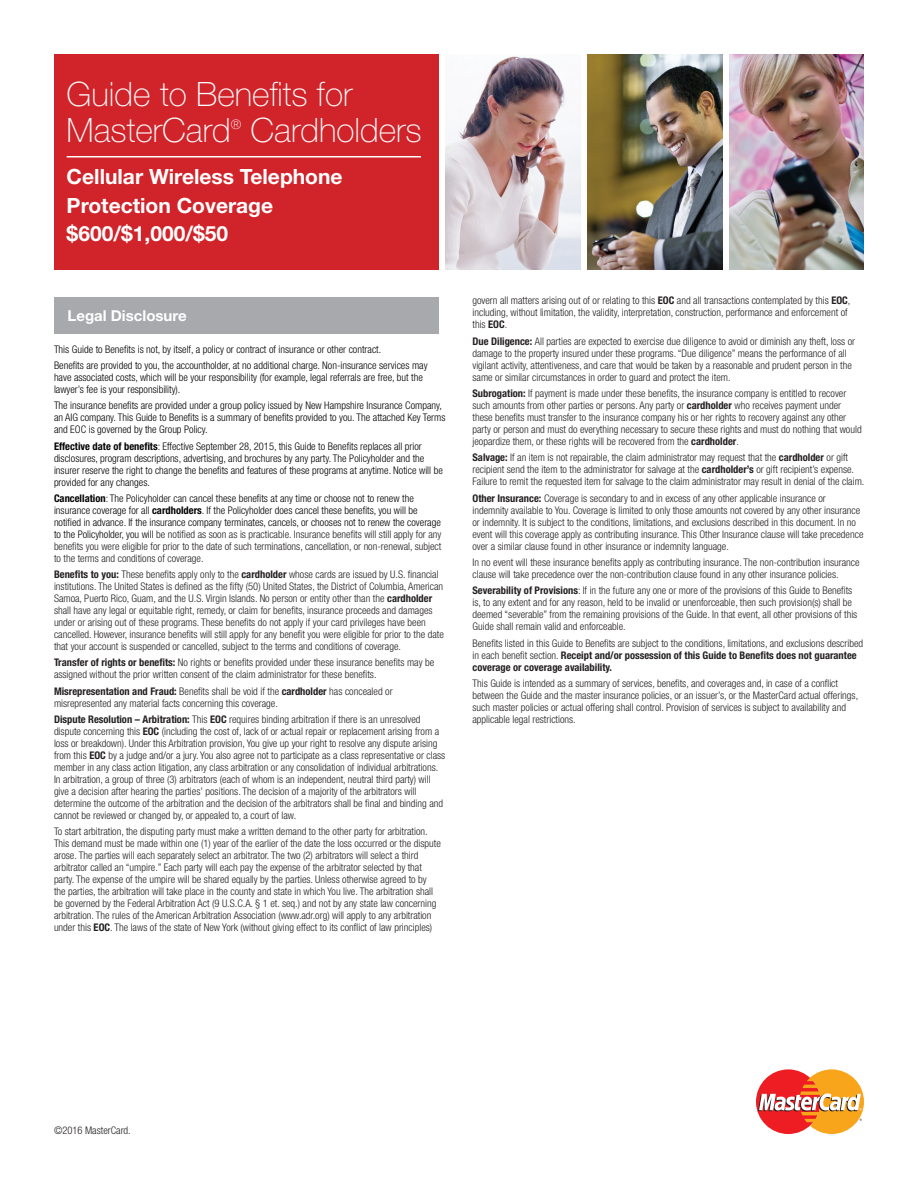
<style>
.page{position:relative;width:918px;height:1188px;background:#fff}
.page>*{position:absolute;margin:0;border:0;box-sizing:border-box;transform-origin:0 0}
.t1{font:100 33.6px/36px "Helvetica Neue LT Std";color:#fff}
.t2{font:700 21px/28.5px "Helvetica Neue";color:#fff}
.t3{font:700 15px "Helvetica Neue LT Std";color:#fff}
.t4{font:100 13.05px "Helvetica Neue LT Std";color:#fff}
.Body_Copy-7_8{font:300 condensed 10.5px/12px "Helvetica Neue LT Std";color:#231f20}
.Body_Copy-7_8-2{font:300 condensed 10.5px/12px "Helvetica Neue LT Std";color:#000}
.Body_Copy{font:300 condensed 10.5px "Helvetica Neue LT Std";color:#231f20}
.s1{font-weight:700}
.s2{color:#231f20}
</style>
<div class="page">
<div style="left:54px;top:54px;width:384px;height:216px;background:#d1232a"></div>
<img style="left:446px;top:56px;width:134px;height:214px">
<img style="left:588px;top:54px;width:135px;height:216px">
<img style="left:729px;top:54px;width:135px;height:216px">
<svg style="left:758px;top:1069px;width:106px;height:65px"></svg>
<div style="left:54px;top:297px;width:384px;height:37px;background:#a8a9ad"></div>
<hr style="left:67px;top:156px;width:354px;height:1px;background:#fff">
<p class="t1" style="left:67px;top:77px;width:287px">Guide to Benefits for<br>MasterCard</p>
<p class="t4" style="left:231px;top:117px;width:12px">®</p>
<p class="t1" style="left:251px;top:113px;width:173px">Cardholders</p>
<p class="t2" style="left:67px;top:162px;width:277px">Cellular Wireless Telephone<br>Protection Coverage $600/$1,000/$50</p>
<p class="t3" style="left:68px;top:306px;width:121px">Legal Disclosure</p>
<p class="Body_Copy-7_8-2" style="left:54px;top:343px;width:329px">This Guide to Benefits is not, by itself, a policy or contract of insurance or other contract.</p>
<p class="Body_Copy-7_8-2" style="left:54px;top:359px;width:375px">Benefits are provided to you, the accountholder, at no additional charge. Non-insurance services may have associated costs, which will be your responsibility (for example, legal referrals are free, but the lawyer’s fee is your responsibility).</p>
<p class="Body_Copy-7_8-2" style="left:54px;top:399px;width:393px">The insurance benefits are provided under a group policy issued by New Hampshire Insurance Company, an AIG company. This Guide to Benefits is a summary of benefits provided to you. The attached Key Terms and EOC is governed by the Group Policy.</p>
<p class="Body_Copy-7_8-2" style="left:54px;top:440px;width:390px"><span class="s1">Effective date of benefits</span>: Effective September 28, 2015, this Guide to Benefits replaces all prior disclosures, program descriptions, advertising, and brochures by any party. The Policyholder and the insurer reserve the right to change the benefits and features of these programs at anytime. Notice will be provided for any changes.</p>
<p class="Body_Copy-7_8-2" style="left:54px;top:492px;width:389px"><span class="s1">Cancellation</span>: The Policyholder can cancel these benefits at any time or choose not to renew the insurance coverage for all <span class="s1">cardholders</span>. If the Policyholder does cancel these benefits, you will be notified in advance. If the insurance company terminates, cancels, or chooses not to renew the coverage to the Policyholder, you will <span class="s2">be notified as soon as is practicable. Insurance benefits will still apply for any benefits you were eligible for prior to the date of such terminations, cancellation, or non-renewal, subject to the terms and conditions of coverage.</span></p>
<p class="Body_Copy-7_8" style="left:54px;top:568px;width:391px"><span class="s1">Benefits to you:</span> These benefits apply only to the <span class="s1">cardholder</span> whose cards are issued by U.S. financial institutions. The United States is defined as the fifty (50) United States, the District of Columbia, American Samoa, Puerto Rico, Guam, and the U.S. Virgin Islands. No person or entity other than the <span class="s1">cardholder </span>shall have any legal or equitable right, remedy, or claim for benefits, insurance proceeds and damages under or arising out of these programs. These benefits do not apply if your card privileges have been cancelled. However, insurance benefits will still apply for any benefit you were eligible for prior to the date that your account is suspended or cancelled, subject to the terms and conditions of coverage.</p>
<p class="Body_Copy-7_8" style="left:54px;top:657px;width:382px"><span class="s1">Transfer of rights or benefits:</span> No rights or benefits provided under these insurance benefits may be assigned without the prior written consent of the claim administrator for these benefits.</p>
<p class="Body_Copy-7_8" style="left:54px;top:685px;width:340px"><span class="s1">Misrepresentation and Fraud:</span> Benefits shall be void if the <span class="s1">cardholder</span> has concealed or misrepresented any material facts concerning this coverage.</p>
<p class="Body_Copy-7_8" style="left:54px;top:713px;width:393px"><span class="s1">Dispute Resolution – Arbitration:</span> This <span class="s1">EOC</span> requires binding arbitration if there is an unresolved dispute concerning this <span class="s1">EOC</span> (including the cost of, lack of or actual repair or replacement arising from a loss or breakdown). Under this Arbitration provision, You give up your right to resolve any dispute arising from this <span class="s1">EOC</span> by a judge and/or a jury. You also agree not to participate as a class representative or class member in any class action litigation, any class arbitration or any consolidation of individual arbitrations.<br>In arbitration, a group of three (3) arbitrators (each of whom is an independent, neutral third party) will give a decision after hearing the parties’ positions. The decision of a majority of the arbitrators will determine the outcome of the arbitration and the decision of the arbitrators shall be final and binding and cannot be reviewed or changed by, or appealed to, a court of law.</p>
<p class="Body_Copy-7_8" style="left:54px;top:826px;width:388px">To start arbitration, the disputing party must make a written demand to the other party for arbitration.<br>This demand must be made within one (1) year of the earlier of the date the loss occurred or the dispute arose. The parties will each separately select an arbitrator. The two (2) arbitrators will select a third arbitrator called an “umpire.” Each party will each pay the expense of the arbitrator selected by that party. The expense of the umpire will be shared equally by the parties. Unless otherwise agreed to by the parties, the arbitration will take place in the county and state in which You live. The arbitration shall be governed by the Federal Arbitration Act (9 U.S.C.A. § 1 et. seq.) and not by any state law concerning arbitration. The rules of the American Arbitration Association (www.adr.org) will apply to any arbitration under this <span class="s1">EOC</span>. The laws of the state of New York (without giving effect to its conflict of law principles)</p>
<p class="Body_Copy-7_8" style="left:472px;top:295px;width:379px">govern all matters arising out of or relating to this <span class="s1">EOC</span> and all transactions contemplated by this <span class="s1">EOC</span>, including, without limitation, the validity, interpretation, construction, performance and enforcement of this <span class="s1">EOC</span>.</p>
<p class="Body_Copy-7_8" style="left:472px;top:335px;width:384px"><span class="s1">Due Diligence:</span> All parties are expected to exercise due diligence to avoid or diminish any theft, loss or damage to the property insured under these programs. “Due diligence” means the performance of all vigilant activity, attentiveness, and care that would be taken by a reasonable and prudent person in the same or similar circumstances in order to guard and protect the item.</p>
<p class="Body_Copy-7_8" style="left:472px;top:387px;width:391px"><span class="s1">Subrogation:</span> If payment is made under these benefits, the insurance company is entitled to recover such amounts from other parties or persons. Any party or <span class="s1">cardholder</span> who receives payment under these benefits must transfer to the insurance company his or her rights to recovery against any other party or person and must do everything necessary to secure these rights and must do nothing that would jeopardize them, or these rights will be recovered from the <span class="s1">cardholder</span>.</p>
<p class="Body_Copy-7_8" style="left:472px;top:452px;width:393px"><span class="s1">Salvage:</span> If an item is not repairable, the claim administrator may request that the <span class="s1">cardholder</span> or gift recipient send the item to the administrator for salvage at the <span class="s1">cardholder’s</span> or gift recipient’s expense.<br>Failure to remit the requested item for salvage to the claim administrator may result in denial of the claim.</p>
<p class="Body_Copy-7_8" style="left:473px;top:492px;width:393px"><span class="s1">Other Insurance:</span> Coverage is secondary to and in excess of any other applicable insurance or indemnity available to You. Coverage is limited to only those amounts not covered by any other insurance or indemnity. It is subject to the conditions, limitations, and exclusions described in this document. In no event will this coverage apply as contributing insurance. This Other Insurance clause will take precedence over a similar clause found in other insurance or indemnity language.</p>
<p class="Body_Copy-7_8" style="left:473px;top:556px;width:389px">In no event will these insurance benefits apply as contributing insurance. The non-contribution insurance clause will take precedence over the non-contribution clause found in any other insurance policies.</p>
<p class="Body_Copy-7_8" style="left:473px;top:585px;width:386px"><span class="s1">Severability of Provisions</span>: If in the future any one or more of the provisions of this Guide to Benefits is, to any extent and for any reason, held to be invalid or unenforceable, then such provision(s) shall be deemed “severable” from the remaining provisions of the Guide. In that event, all other provisions of this Guide shall remain valid and enforceable.</p>
<p class="Body_Copy-7_8" style="left:473px;top:637px;width:392px">Benefits listed in this Guide to Benefits are subject to the conditions, limitations, and exclusions described in each benefit section. <span class="s1">Receipt and/or possession of this Guide to Benefits does not guarantee coverage or coverage availability.</span></p>
<p class="Body_Copy-7_8" style="left:473px;top:677px;width:387px">This Guide is intended as a summary of services, benefits, and coverages and, in case of a conflict between the Guide and the master insurance policies, or an issuer’s, or the MasterCard actual offerings, such master policies or actual offering shall control. Provision of services is subject to availability and applicable legal restrictions.</p>
<p class="Body_Copy" style="left:54px;top:1124px;width:78px">©2016 MasterCard.</p>
</div>
